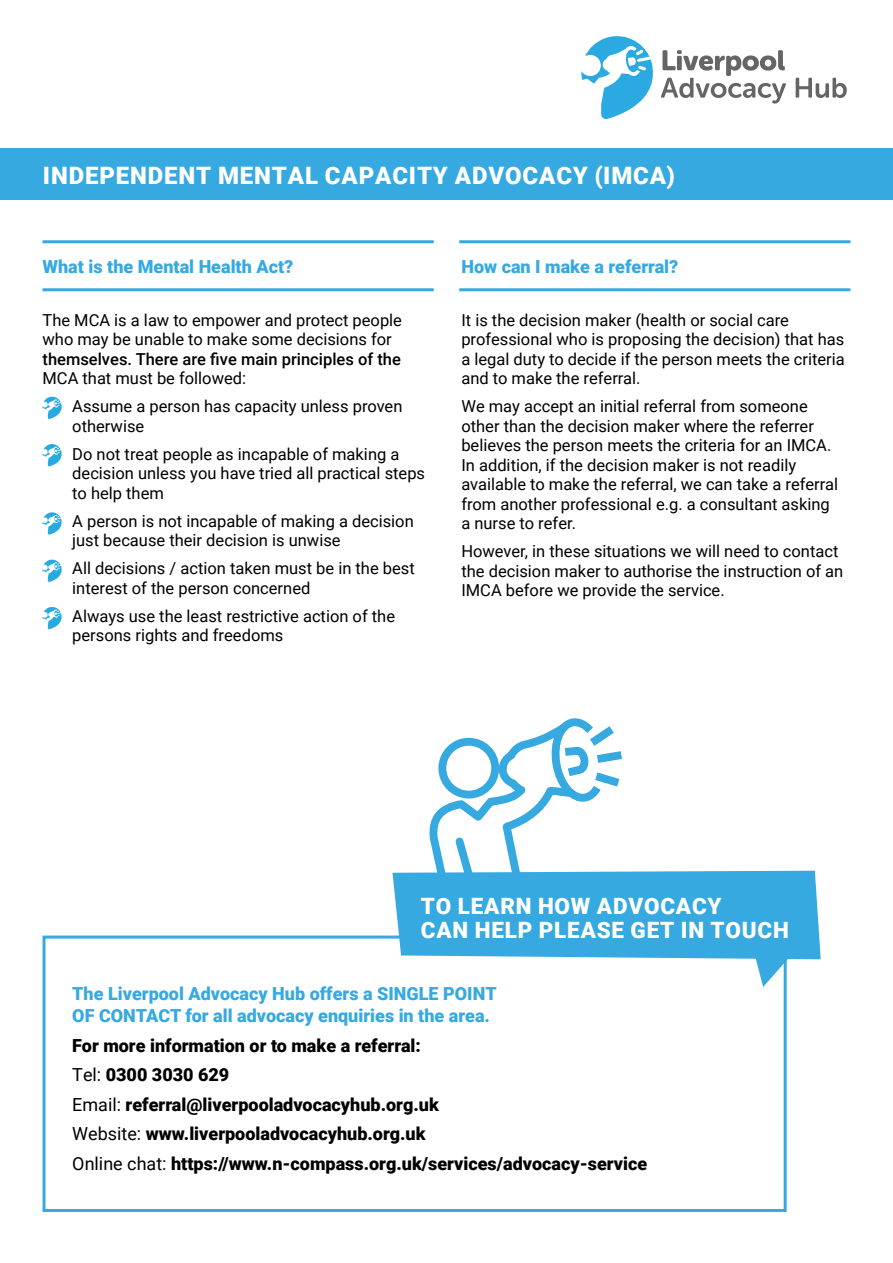
<style>
.page{position:relative;width:893px;height:1263px;background:#fff}
.page>*{position:absolute;margin:0;border:0;box-sizing:border-box;transform-origin:0 0}
.t1{font:900 24px "Roboto";letter-spacing:.035em;color:#fff}
.t2{font:900 22.5px/24px "Roboto";letter-spacing:.035em;color:#fff}
.t3{font:900 18px/29.5px "Roboto";color:#000}
.t4{font:900 18px/22.5px "Roboto";color:#36a9e1}
.t5{font:16.5px/19.5px "Roboto";color:#000}
.t6{font:500 16.5px "Roboto";color:#000}
.s1{font-weight:400}
</style>
<div class="page">
<div style="left:43px;top:935px;width:744px;height:277px;border:3px solid #36a9e1"></div>
<svg style="left:429px;top:718px;width:193px;height:138px"></svg>
<svg style="left:760px;top:976px;width:27px;height:11px"></svg>
<svg style="left:391px;top:856px;width:430px;height:120px;fill:#36a9e1"></svg>
<svg style="left:661px;top:50px;width:125px;height:54px"></svg>
<svg style="left:796px;top:78px;width:51px;height:20px"></svg>
<svg style="left:581px;top:36px;width:72px;height:83px"></svg>
<hr style="left:459px;top:240px;width:391px;height:3px;background:#36a9e1">
<hr style="left:43px;top:240px;width:391px;height:3px;background:#36a9e1">
<hr style="left:459px;top:288px;width:391px;height:3px;background:#36a9e1">
<hr style="left:43px;top:288px;width:391px;height:3px;background:#36a9e1">
<svg style="left:43px;top:444px;width:19px;height:22px"></svg>
<svg style="left:43px;top:559px;width:19px;height:23px"></svg>
<svg style="left:43px;top:607px;width:19px;height:22px"></svg>
<svg style="left:43px;top:397px;width:19px;height:22px"></svg>
<svg style="left:43px;top:512px;width:19px;height:23px"></svg>
<div style="left:0;top:149px;width:893px;height:51px;background:#36a9e1"></div>
<h1 class="t1" style="left:43px;top:158px;width:634px">INDEPENDENT MENTAL CAPACITY ADVOCACY (IMCA)</h1>
<p class="t4" style="left:43px;top:255px;width:252px">What is the Mental Health Act?</p>
<p class="t4" style="left:461px;top:255px;width:218px">How can I make a referral?</p>
<p class="t5" style="left:43px;top:309px;width:361px">The MCA is a law to empower and protect people who may be unable to make some decisions for</p>
<p class="t6" style="left:43px;top:347px;width:360px">themselves. There are five main principles of the</p>
<p class="t5" style="left:72px;top:364px;width:332px;line-height:28px;text-indent:-30px">MCA that must be followed:<br>Assume a person has capacity unless proven</p>
<p class="t5" style="left:72px;top:411px;width:329px;line-height:28px">otherwise<br>Do not treat people as incapable of making a</p>
<p class="t5" style="left:72px;top:463px;width:354px">decision unless you have tried all practical steps to help them</p>
<p class="t5" style="left:72px;top:510px;width:343px">A person is not incapable of making a decision just because their decision is unwise</p>
<p class="t5" style="left:72px;top:558px;width:344px">All decisions / action taken must be in the best interest of the person concerned</p>
<p class="t5" style="left:72px;top:605px;width:324px">Always use the least restrictive action of the persons rights and freedoms</p>
<p class="t5" style="left:461px;top:309px;width:385px">It is the decision maker (health or social care professional who is proposing the decision) that has a legal duty to decide if the person meets the criteria and to make the referral.</p>
<p class="t5" style="left:461px;top:396px;width:378px">We may accept an initial referral from someone other than the decision maker where the referrer believes the person meets the criteria for an IMCA.<br>In addition, if the decision maker is not readily available to make the referral, we can take a referral from another professional e.g. a consultant asking a nurse to refer.</p>
<p class="t5" style="left:461px;top:541px;width:383px">However, in these situations we will need to contact the decision maker to authorise the instruction of an<br>IMCA before we provide the service.</p>
<h2 class="t2" style="left:421px;top:893px;width:369px">TO LEARN HOW ADVOCACY<br>CAN HELP PLEASE GET IN TOUCH</h2>
<p class="t4" style="left:72px;top:981px;width:426px">The Liverpool Advocacy Hub offers a SINGLE POINT<br>OF CONTACT for all advocacy enquiries in the area.</p>
<p class="t3" style="left:72px;top:1030px;width:576px">For more information or to make a referral:<br><span class="s1">Tel:</span> 0300 3030 629<br><span class="s1">Email:</span> referral@liverpooladvocacyhub.org.uk<br><span class="s1">Website:</span> www.liverpooladvocacyhub.org.uk<br><span class="s1">Online chat:</span> https://www.n-compass.org.uk/services/advocacy-service</p>
</div>
